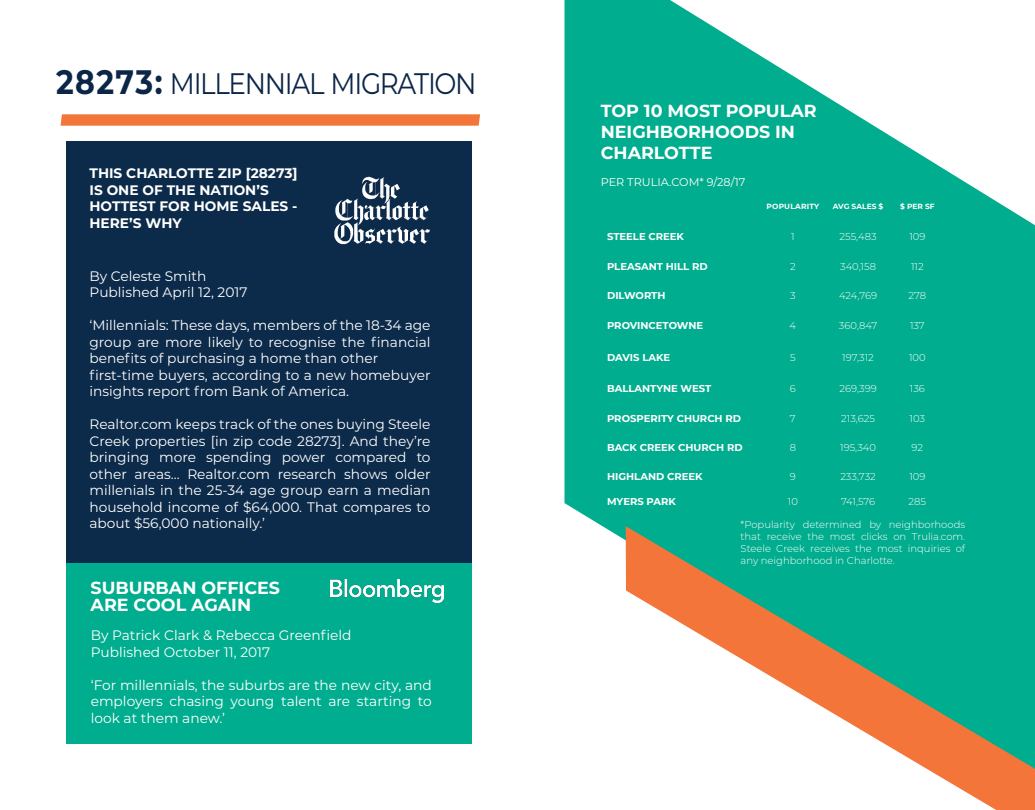
<style>
.page{position:relative;width:1035px;height:810px;background:#fff}
.page>*{position:absolute;margin:0;border:0;box-sizing:border-box;transform-origin:0 0}
.Headline{font:29.62px "Montserrat";letter-spacing:-.05em;color:#0c2648;scale:.88 1}
.t1{font:700 17.5px/17.5px "Montserrat";color:#fff}
.t2{font:13.75px/16.5px "Montserrat";color:#fff;text-align:justify}
.t3{font:700 13.75px/16.5px "Montserrat";color:#fff}
.t4{font:11.25px "Montserrat";color:#fff}
.t5{font:300 10px/12px "Montserrat";color:#fff;text-align:justify}
.t6{font:700 10px "Montserrat";color:#fff}
.t7{font:700 7.5px "Montserrat";letter-spacing:.005em;color:#fff}
.t8{font:700 7.5px "Montserrat";letter-spacing:.025em;color:#fff}
.s1{font-weight:700;font-size:33.88px}
</style>
<div class="page">
<div style="left:66px;top:141px;width:405px;height:422px;background:#0c2a49"></div>
<svg style="left:565px;top:0;width:470px;height:579px;fill:#00ad8e"></svg>
<svg style="left:626px;top:526px;width:409px;height:284px"></svg>
<svg style="left:61px;top:114px;width:419px;height:12px;background:#f37c43"></svg>
<img style="left:334px;top:176px;width:96px;height:69px">
<div style="left:66px;top:563px;width:405px;height:180px;background:#00ad8e"></div>
<img style="left:331px;top:579px;width:112px;height:23px">
<p class="Headline" style="left:56px;top:63px;width:480px"><span class="s1">28273:</span> MILLENNIAL MIGRATION</p>
<p class="t3" style="left:90px;top:165px;width:210px">THIS CHARLOTTE ZIP [28273]</p>
<p class="t3" style="left:90px;top:181px;width:210px">IS ONE OF THE NATION’S<br>HOTTEST FOR HOME SALES -<br>HERE’S WHY</p>
<p class="t2" style="left:90px;top:267px;width:118px">By Celeste Smith</p>
<p class="t2" style="left:90px;top:283px;width:160px">Published April 12, 2017</p>
<p class="t2" style="left:90px;top:316px;width:343px">‘Millennials: These days, members of the 18-34 age group are more likely to recognise the financial benefits of purchasing a home than other</p>
<p class="t2" style="left:90px;top:366px;width:343px">first-time buyers, according to a new homebuyer insights report from Bank of America.</p>
<p class="t2" style="left:90px;top:415px;width:343px">Realtor.com keeps track of the ones buying Steele Creek properties [in zip code 28273]. And they’re bringing more spending power compared to other areas... Realtor.com research shows older millenials in the 25-34 age group earn a median household income of $64,000. That compares to about $56,000 nationally.’</p>
<p class="t1" style="left:91px;top:578px;width:191px">SUBURBAN OFFICES<br>ARE COOL AGAIN</p>
<p class="t2" style="left:91px;top:627px;width:262px">By Patrick Clark &amp; Rebecca Greenfield</p>
<p class="t2" style="left:91px;top:643px;width:181px">Published October 11, 2017</p>
<p class="t2" style="left:91px;top:676px;width:343px">‘For millennials, the suburbs are the new city, and employers chasing young talent are starting to look at them anew.’</p>
<p class="t1" style="left:601px;top:101px;width:218px">TOP 10 MOST POPULAR</p>
<p class="t1" style="left:601px;top:120px;width:196px;line-height:21px">NEIGHBORHOODS IN<br>CHARLOTTE</p>
<p class="t4" style="left:601px;top:174px;width:146px">PER TRULIA.COM* 9/28/17</p>
<p class="t8" style="left:767px;top:201px;width:54px">POPULARITY</p>
<p class="t7" style="left:833px;top:201px;width:52px">AVG SALES $</p>
<p class="t7" style="left:900px;top:201px;width:36px">$ PER SF</p>
<p class="t6" style="left:607px;top:229px;width:78px">STEELE CREEK</p>
<p class="t5" style="left:791px;top:230px;width:5px">1</p>
<p class="t5" style="left:840px;top:230px;width:39px">255,483</p>
<p class="t5" style="left:909px;top:230px;width:18px">109</p>
<p class="t6" style="left:607px;top:259px;width:102px">PLEASANT HILL RD</p>
<p class="t5" style="left:790px;top:260px;width:7px">2</p>
<p class="t5" style="left:840px;top:260px;width:37px">340,158</p>
<p class="t5" style="left:911px;top:260px;width:14px">112</p>
<p class="t6" style="left:607px;top:289px;width:60px">DILWORTH</p>
<p class="t5" style="left:790px;top:290px;width:7px">3</p>
<p class="t5" style="left:839px;top:290px;width:40px">424,769</p>
<p class="t5" style="left:909px;top:290px;width:19px">278</p>
<p class="t6" style="left:607px;top:318px;width:98px">PROVINCETOWNE</p>
<p class="t5" style="left:790px;top:319px;width:8px">4</p>
<p class="t5" style="left:839px;top:319px;width:40px">360,847</p>
<p class="t5" style="left:910px;top:319px;width:16px">137</p>
<p class="t6" style="left:607px;top:350px;width:65px">DAVIS LAKE</p>
<p class="t5" style="left:790px;top:351px;width:7px">5</p>
<p class="t5" style="left:842px;top:351px;width:33px">197,312</p>
<p class="t5" style="left:909px;top:351px;width:18px">100</p>
<p class="t6" style="left:607px;top:381px;width:106px">BALLANTYNE WEST</p>
<p class="t5" style="left:790px;top:382px;width:8px">6</p>
<p class="t5" style="left:839px;top:382px;width:39px">269,399</p>
<p class="t5" style="left:910px;top:382px;width:17px">136</p>
<p class="t6" style="left:607px;top:411px;width:136px">PROSPERITY CHURCH RD</p>
<p class="t5" style="left:790px;top:412px;width:7px">7</p>
<p class="t5" style="left:841px;top:412px;width:35px">213,625</p>
<p class="t5" style="left:910px;top:412px;width:17px">103</p>
<p class="t6" style="left:607px;top:440px;width:137px">BACK CREEK CHURCH RD</p>
<p class="t5" style="left:790px;top:441px;width:8px">8</p>
<p class="t5" style="left:840px;top:441px;width:37px">195,340</p>
<p class="t5" style="left:912px;top:441px;width:13px">92</p>
<p class="t6" style="left:607px;top:470px;width:97px">HIGHLAND CREEK</p>
<p class="t5" style="left:790px;top:471px;width:8px">9</p>
<p class="t5" style="left:840px;top:471px;width:37px">233,732</p>
<p class="t5" style="left:909px;top:471px;width:18px">109</p>
<p class="t6" style="left:607px;top:495px;width:70px">MYERS PARK</p>
<p class="t5" style="left:788px;top:495px;width:12px">10</p>
<p class="t5" style="left:841px;top:495px;width:36px">741,576</p>
<p class="t5" style="left:909px;top:495px;width:19px">285</p>
<p class="t5" style="left:741px;top:518px;width:226px">*Popularity determined by neighborhoods that receive the most clicks on Trulia.com.<br>Steele Creek receives the most inquiries of any neighborhood in Charlotte.</p>
</div>
